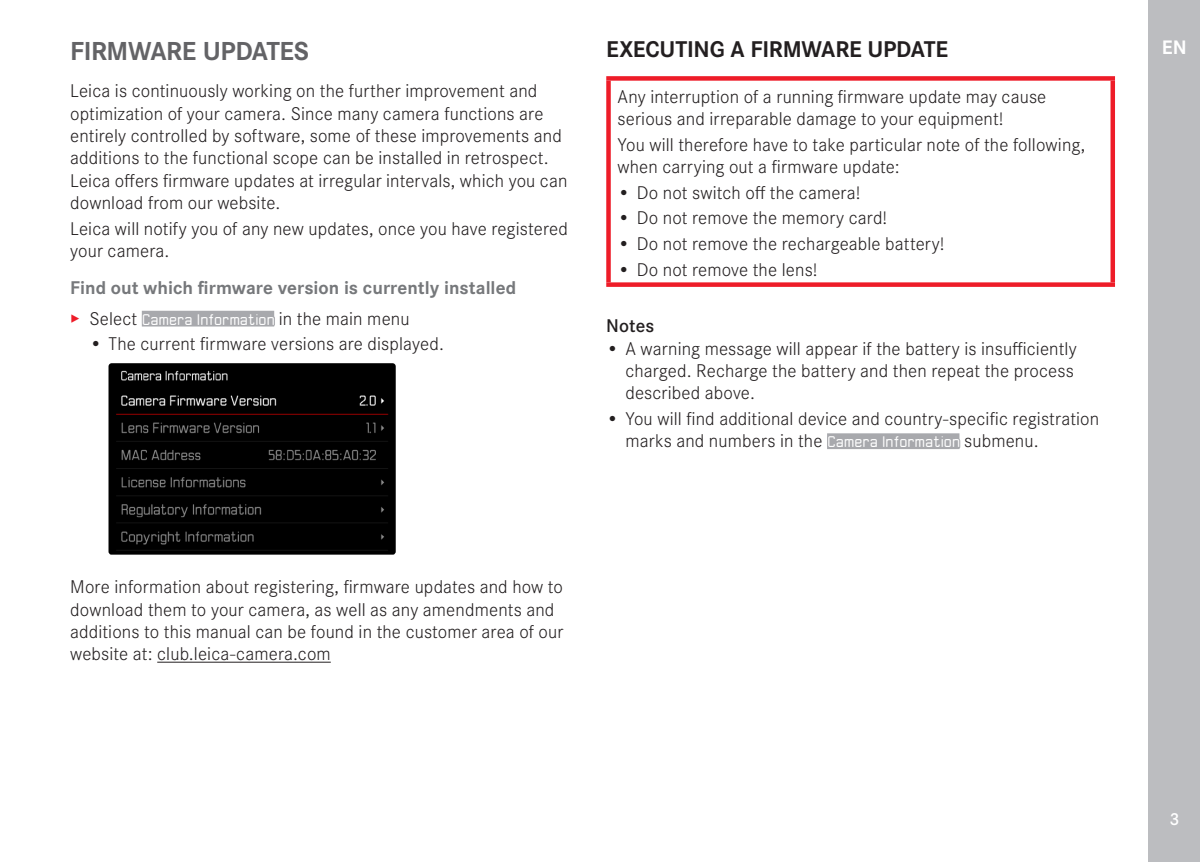
<style>
.page{position:relative;width:1200px;height:862px;background:#fff}
.page>*{position:absolute;margin:0;border:0;box-sizing:border-box;transform-origin:0 0}
.Heading____Chapter{font:700 27px "Corporate S";letter-spacing:-.015em;color:#636366}
.Heading____Heading_0{font:700 23.62px "Corporate S";letter-spacing:-.01em;color:#231f20}
.t1{font:700 20.25px "Corporate S";color:#fff}
.Text____Body_Text{font:300 19.12px/22.3px "Corporate S";letter-spacing:.005em;color:#231f20}
.Text____Um_zu_zum_XX{font:700 19.12px "Corporate S";color:#76787b}
.Heading____Note_Head{font:600 19.12px "Corporate S";letter-spacing:.005em;color:#231f20}
.t2{font:600 18px "Corporate S";color:#fff}
.s1{color:#ee1c28}
.s2{font-family:"LG1055";font-size:13.5px;color:#a8a9ad}
</style>
<div class="page">
<div style="left:1148px;top:0;width:51px;height:861px;background:#bcbdc0"></div>
<div style="left:142px;top:310px;width:132px;height:16px;background:#a8a9ad"></div>
<hr style="left:157px;top:661px;width:174px;height:1px;background:#231f20">
<img style="left:108px;top:363px;width:287px;height:191px">
<div style="left:826px;top:433px;width:133px;height:16px;background:#a8a9ad"></div>
<div style="left:606px;top:76px;width:508px;height:5px;background:#ee1c28"></div>
<svg style="left:606px;top:81px;width:4px;height:201px"></svg>
<svg style="left:1110px;top:81px;width:4px;height:201px"></svg>
<div style="left:606px;top:282px;width:508px;height:5px;background:#ee1c28"></div>
<p class="Heading____Chapter" style="left:70px;top:29px;width:240px">FIRMWARE UPDATES</p>
<p class="Text____Body_Text" style="left:70px;top:78px;width:498px">Leica is continuously working on the further improvement and optimization of your camera. Since many camera functions are entirely controlled by software, some of these improvements and additions to the functional scope can be installed in retrospect.<br>Leica offers firmware updates at irregular intervals, which you can download from our website.</p>
<p class="Text____Body_Text" style="left:70px;top:216px;width:499px">Leica will notify you of any new updates, once you have registered your camera.</p>
<p class="Text____Um_zu_zum_XX" style="left:70px;top:273px;width:447px">Find out which firmware version is currently installed</p>
<p class="Text____Body_Text" style="left:70px;top:306px;width:341px"><span class="s1">▸</span> Select <span class="s2">Camera Information</span> in the main menu</p>
<p class="Text____Body_Text" style="left:89px;top:331px;width:356px">• The current firmware versions are displayed.</p>
<p class="Heading____Heading_0" style="left:606px;top:30px;width:343px">EXECUTING A FIRMWARE UPDATE</p>
<p class="Text____Body_Text" style="left:617px;top:84px;width:430px">Any interruption of a running firmware update may cause serious and irreparable damage to your equipment!</p>
<p class="Text____Body_Text" style="left:617px;top:132px;width:469px">You will therefore have to take particular note of the following, when carrying out a firmware update:</p>
<p class="Text____Body_Text" style="left:617px;top:180px;width:244px">• Do not switch off the camera!</p>
<p class="Text____Body_Text" style="left:617px;top:206px;width:271px">• Do not remove the memory card!</p>
<p class="Text____Body_Text" style="left:617px;top:231px;width:328px">• Do not remove the rechargeable battery!</p>
<p class="Text____Body_Text" style="left:617px;top:257px;width:201px">• Do not remove the lens!</p>
<p class="Heading____Note_Head" style="left:606px;top:311px;width:49px">Notes</p>
<p class="Text____Body_Text" style="left:625px;top:336px;width:452px;text-indent:-19px">• A warning message will appear if the battery is insufficiently charged. Recharge the battery and then repeat the process described above.</p>
<p class="Text____Body_Text" style="left:625px;top:406px;width:475px;text-indent:-19px">• You will find additional device and country-specific registration marks and numbers in the <span class="s2">Camera Information</span> submenu.</p>
<p class="Text____Body_Text" style="left:70px;top:574px;width:494px">More information about registering, firmware updates and how to download them to your camera, as well as any amendments and additions to this manual can be found in the customer area of our website at: club.leica-camera.com</p>
<p class="t1" style="left:1161px;top:32px;width:26px">EN</p>
<p class="t2" style="left:1168px;top:805px;width:11px">3</p>
</div>
